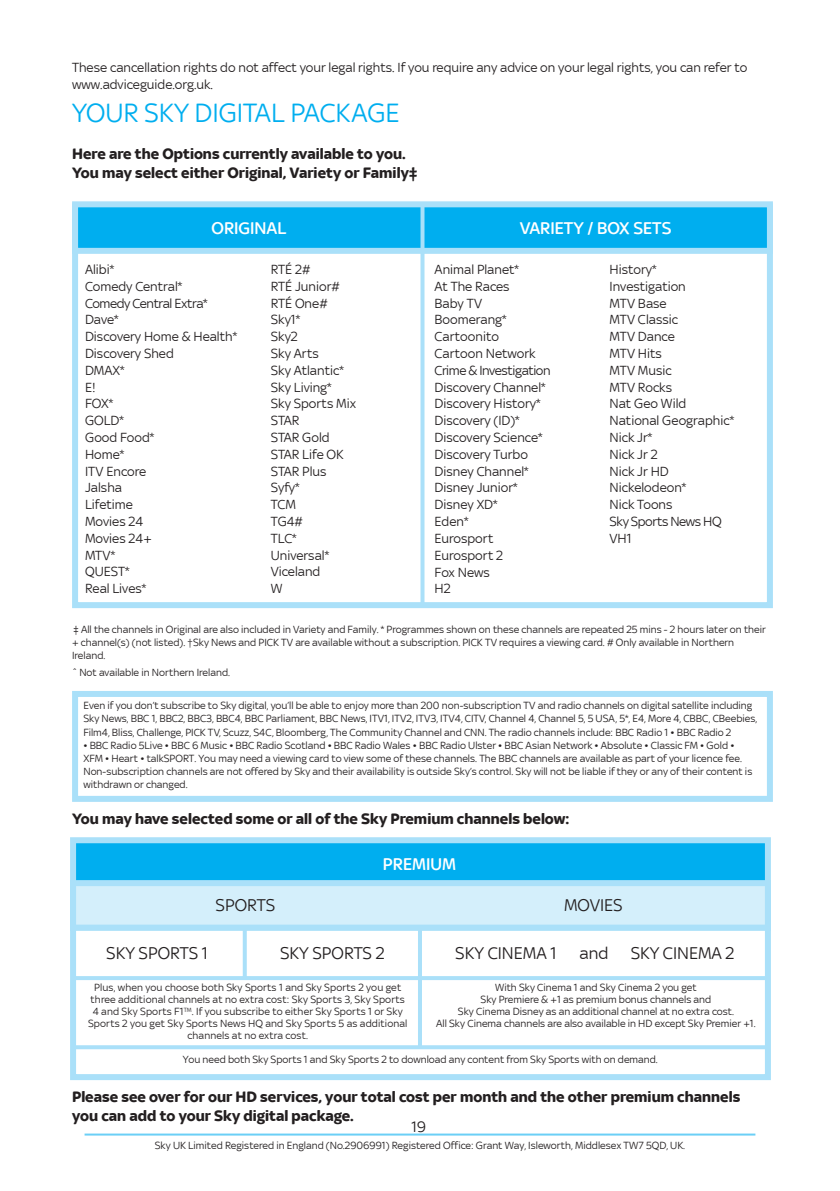
<style>
.page{position:relative;width:840px;height:1191px;background:#fff}
.page>*{position:absolute;margin:0;border:0;box-sizing:border-box;transform-origin:0 0}
.t1{font:28px "Sky Text";color:#00aeef}
.t2{font:18px "Sky Text";color:#231f20}
.t3{font:500 18px "Sky Text";color:#fff}
.t4{font:700 16px/19.2px "Sky Text";color:#231f20}
.t5{font:16px "Sky Text";color:#231f20}
.t6{font:14px/16.8px "Sky Text";color:#231f20}
.t7{font:11px/13.2px "Sky Text";color:#231f20}
</style>
<div class="page">
<hr style="left:84px;top:1133px;width:671px;height:2px;background:#6bcff6">
<div style="left:72px;top:203px;width:700px;height:405px;border:6px solid #aae0f9"></div>
<div style="left:72px;top:201px;width:700px;height:53px;background:#00aeef;border:6px solid #aae0f9"></div>
<svg style="left:420px;top:203px;width:4px;height:401px;background:#b0e2f9"></svg>
<div style="left:72px;top:691px;width:700px;height:111px;border:6px solid #aae0f9"></div>
<div style="left:70px;top:880px;width:700px;height:200px;border:6px solid #aae0f9"></div>
<div style="left:70px;top:837px;width:700px;height:93px;background:#00aeef;border:6px solid #aae0f9"></div>
<hr style="left:418px;top:882px;width:4px;height:165px;background:#aae0f9">
<hr style="left:72px;top:976px;width:695px;height:4px;background:#aae0f9">
<svg style="left:72px;top:1045px;width:695px;height:4px;background:#afe1f9"></svg>
<svg style="left:243px;top:930px;width:4px;height:46px"></svg>
<div style="left:70px;top:880px;width:700px;height:50px;background:#d4effb;border:6px solid #aae0f9"></div>
<p class="t6" style="left:72px;top:59px;width:676px">These cancellation rights do not affect your legal rights. If you require any advice on your legal rights, you can refer to www.adviceguide.org.uk.</p>
<h1 class="t1" style="left:72px;top:98px;width:329px">YOUR SKY DIGITAL PACKAGE</h1>
<h3 class="t4" style="left:72px;top:143px;width:346px">Here are the Options currently available to you.<br>You may select either Original, Variety or Family‡</h3>
<h2 class="t3" style="left:211px;top:218px;width:76px">ORIGINAL</h2>
<h2 class="t3" style="left:519px;top:218px;width:153px">VARIETY / BOX SETS</h2>
<p class="t6" style="left:85px;top:261px;width:153px">Alibi*<br>Comedy Central*<br>Comedy Central Extra*<br>Dave*<br>Discovery Home &amp; Health*<br>Discovery Shed<br>DMAX*<br>E!<br>FOX*<br>GOLD*<br>Good Food*<br>Home*<br>ITV Encore<br>Jalsha<br>Lifetime<br>Movies 24<br>Movies 24+<br>MTV*<br>QUEST*<br>Real Lives*</p>
<p class="t6" style="left:434px;top:261px;width:117px">Animal Planet*<br>At The Races<br>Baby TV<br>Boomerang*<br>Cartoonito<br>Cartoon Network<br>Crime &amp; Investigation<br>Discovery Channel*<br>Discovery History*<br>Discovery (ID)*<br>Discovery Science*<br>Discovery Turbo<br>Disney Channel*<br>Disney Junior*<br>Disney XD*<br>Eden*<br>Eurosport<br>Eurosport 2<br>Fox News<br>H2</p>
<p class="t6" style="left:270px;top:261px;width:87px">RTÉ 2#<br>RTÉ Junior#<br>RTÉ One#<br>Sky1*<br>Sky2<br>Sky Arts<br>Sky Atlantic*<br>Sky Living*<br>Sky Sports Mix<br>STAR<br>STAR Gold<br>STAR Life OK<br>STAR Plus<br>Syfy*<br>TCM<br>TG4#<br>TLC*<br>Universal*<br>Viceland<br>W</p>
<p class="t6" style="left:609px;top:261px;width:126px">History*<br>Investigation<br>MTV Base<br>MTV Classic<br>MTV Dance<br>MTV Hits<br>MTV Music<br>MTV Rocks<br>Nat Geo Wild<br>National Geographic*<br>Nick Jr*<br>Nick Jr 2<br>Nick Jr HD<br>Nickelodeon*<br>Nick Toons<br>Sky Sports News HQ<br>VH1</p>
<p class="t7" style="left:72px;top:622px;width:695px">‡ All the channels in Original are also included in Variety and Family. * Programmes shown on these channels are repeated 25 mins - 2 hours later on their + channel(s) (not listed). †Sky News and PICK TV are available without a subscription. PICK TV requires a viewing card. # Only available in Northern<br>Ireland.</p>
<p class="t7" style="left:72px;top:665px;width:159px">ˆ Not available in Northern Ireland.</p>
<p class="t7" style="left:83px;top:699px;width:675px">Even if you don’t subscribe to Sky digital, you’ll be able to enjoy more than 200 non-subscription TV and radio channels on digital satellite including<br>Sky News, BBC 1, BBC2, BBC3, BBC4, BBC Parliament, BBC News, ITV1, ITV2, ITV3, ITV4, CITV, Channel 4, Channel 5, 5 USA, 5*, E4, More 4, CBBC, CBeebies,<br>Film4, Bliss, Challenge, PICK TV, Scuzz, S4C, Bloomberg, The Community Channel and CNN. The radio channels include: BBC Radio 1 • BBC Radio 2</p>
<p class="t7" style="left:83px;top:738px;width:670px">• BBC Radio 5Live • BBC 6 Music • BBC Radio Scotland • BBC Radio Wales • BBC Radio Ulster • BBC Asian Network • Absolute • Classic FM • Gold • XFM • Heart • talkSPORT. You may need a viewing card to view some of these channels. The BBC channels are available as part of your licence fee.<br>Non-subscription channels are not offered by Sky and their availability is outside Sky’s control. Sky will not be liable if they or any of their content is withdrawn or changed.</p>
<h3 class="t4" style="left:72px;top:809px;width:498px">You may have selected some or all of the Sky Premium channels below:</h3>
<h2 class="t2" style="left:215px;top:895px;width:61px">SPORTS</h2>
<h2 class="t3" style="left:383px;top:853px;width:74px">PREMIUM</h2>
<h2 class="t2" style="left:563px;top:895px;width:60px">MOVIES</h2>
<h2 class="t2" style="left:106px;top:943px;width:103px">SKY SPORTS 1</h2>
<h2 class="t2" style="left:280px;top:943px;width:106px">SKY SPORTS 2</h2>
<h2 class="t2" style="left:455px;top:943px;width:103px">SKY CINEMA 1</h2>
<h2 class="t2" style="left:579px;top:943px;width:156px">and SKY CINEMA 2</h2>
<p class="t7" style="left:88px;top:981px;width:321px;line-height:12px;text-align:center">Plus, when you choose both Sky Sports 1 and Sky Sports 2 you get three additional channels at no extra cost: Sky Sports 3, Sky Sports 4 and Sky Sports F1<sup>TM</sup>. If you subscribe to either Sky Sports 1 or Sky Sports 2 you get Sky Sports News HQ and Sky Sports 5 as additional channels at no extra cost.</p>
<p class="t7" style="left:436px;top:981px;width:321px;line-height:12px;text-align:center">With Sky Cinema 1 and Sky Cinema 2 you get<br>Sky Premiere &amp; +1 as premium bonus channels and<br>Sky Cinema Disney as an additional channel at no extra cost.<br>All Sky Cinema channels are also available in HD except Sky Premier +1.</p>
<p class="t7" style="left:183px;top:1052px;width:476px">You need both Sky Sports 1 and Sky Sports 2 to download any content from Sky Sports with on demand.</p>
<h3 class="t4" style="left:72px;top:1087px;width:669px">Please see over for our HD services, your total cost per month and the other premium channels you can add to your Sky digital package.</h3>
<h3 class="t5" style="left:411px;top:1117px;width:16px">19</h3>
<p class="t7" style="left:155px;top:1139px;width:531px">Sky UK Limited Registered in England (No.2906991) Registered Office: Grant Way, Isleworth, Middlesex TW7 5QD, UK.</p>
</div>
